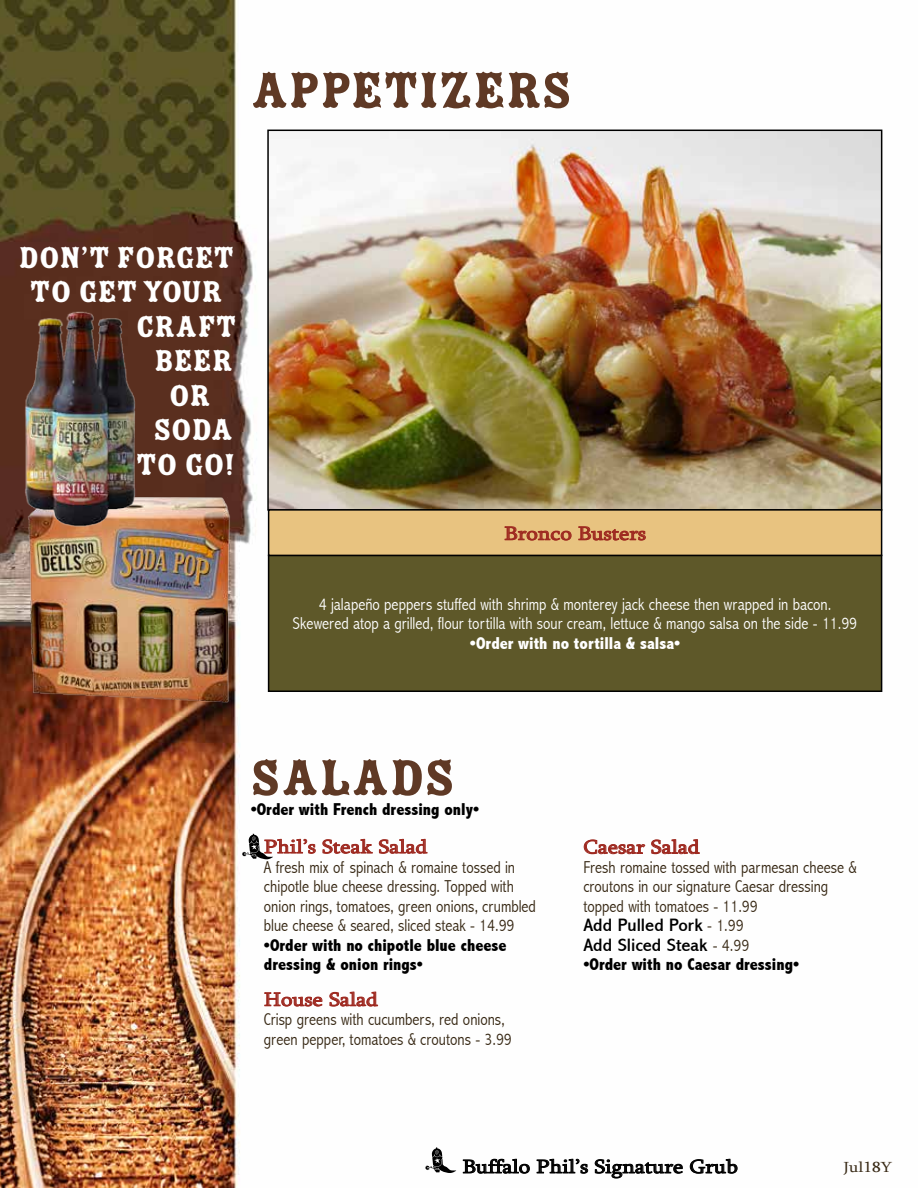
<style>
.page{position:relative;width:918px;height:1188px;background:#fff}
.page>*{position:absolute;margin:0;border:0;box-sizing:border-box;transform-origin:0 0}
.t1{font:55.5px "Zebrawood Std Fill";color:#5f3925}
.t2{font:33px "Zebrawood Std Fill";color:#fff}
.t3{font:19.5px "Sylfaen";color:#9e2920;scale:1.15 1}
.t4{font:19.5px "Sylfaen";color:#000;scale:1.15 1}
.t5{font:condensed 18px/19.5px "Abadi";color:#000;scale:1.15 1}
.t6{font:300 condensed 17.25px/19.5px "Abadi";color:#362713}
.t7{font:300 condensed 17.25px/19.5px "Abadi";color:#fff;text-align:center}
.t8{font:800 condensed 17.25px/19.5px "Abadi";color:#000}
.t9{font:800 condensed 17.25px "Abadi";color:#fff}
.t10{font:15px "Sylfaen";color:#362713;scale:1.15 1}
.s1{font-weight:300;font-size:17.25px;color:#362713}
</style>
<div class="page">
<img style="left:0;top:1px;width:883px;height:1187px">
<svg style="left:425px;top:1147px;width:31px;height:26px"></svg>
<svg style="left:463px;top:1153px;width:67px;height:21px"></svg>
<svg style="left:536px;top:1158px;width:52px;height:21px"></svg>
<svg style="left:594px;top:1159px;width:89px;height:20px"></svg>
<svg style="left:690px;top:1159px;width:48px;height:15px"></svg>
<svg style="left:843px;top:1154px;width:40px;height:22px"></svg>
<svg style="left:242px;top:834px;width:74px;height:25px"></svg>
<svg style="left:322px;top:839px;width:51px;height:20px"></svg>
<svg style="left:379px;top:839px;width:49px;height:20px"></svg>
<svg style="left:264px;top:992px;width:59px;height:20px"></svg>
<svg style="left:329px;top:991px;width:49px;height:21px"></svg>
<svg style="left:583px;top:839px;width:117px;height:21px"></svg>
<div style="left:269px;top:555px;width:613px;height:136px;background:#5e5829"></div>
<div style="left:268px;top:555px;width:614px;height:137px;border:2px solid #000"></div>
<img style="left:270px;top:133px;width:609px;height:375px">
<div style="left:267px;top:130px;width:615px;height:381px;border:2px solid #000"></div>
<div style="left:269px;top:510px;width:613px;height:45px;background:#e8c380"></div>
<svg style="left:504px;top:526px;width:68px;height:15px"></svg>
<svg style="left:578px;top:526px;width:68px;height:15px"></svg>
<div style="left:268px;top:509px;width:614px;height:47px;border:2px solid #000"></div>
<img style="left:0;top:461px;width:251px;height:277px">
<img style="left:5px;top:300px;width:158px;height:234px">
<h1 class="t1" style="left:250px;top:61px;width:323px">APPETIZERS</h1>
<h2 class="t2" style="left:19px;top:240px;width:217px">DON’T FORGET</h2>
<h2 class="t2" style="left:30px;top:274px;width:194px">TO GET YOUR</h2>
<h2 class="t2" style="left:136px;top:309px;width:102px">CRAFT</h2>
<h2 class="t2" style="left:154px;top:343px;width:80px">BEER</h2>
<h2 class="t2" style="left:169px;top:378px;width:43px">OR</h2>
<h2 class="t2" style="left:154px;top:412px;width:81px">SODA</h2>
<h2 class="t2" style="left:136px;top:447px;width:100px">TO GO!</h2>
<p class="t3" style="left:504px;top:520px;width:125px">Bronco Busters</p>
<p class="t7" style="left:293px;top:594px;width:566px">4 jalapeño peppers stuffed with shrimp &amp; monterey jack cheese then wrapped in bacon.<br>Skewered atop a grilled, flour tortilla with sour cream, lettuce &amp; mango salsa on the side - 11.99</p>
<p class="t9" style="left:470px;top:633px;width:212px">•Order with no tortilla &amp; salsa•</p>
<h1 class="t1" style="left:251px;top:749px;width:206px">SALADS</h1>
<p class="t8" style="left:251px;top:800px;width:230px">•Order with French dressing only•</p>
<p class="t3" style="left:264px;top:833px;width:144px">Phil’s Steak Salad</p>
<p class="t6" style="left:264px;top:857px;width:274px">A fresh mix of spinach &amp; romaine tossed in chipotle blue cheese dressing. Topped with onion rings, tomatoes, green onions, crumbled blue cheese &amp; seared, sliced steak - 14.99</p>
<p class="t8" style="left:264px;top:935px;width:244px">•Order with no chipotle blue cheese dressing &amp; onion rings•</p>
<p class="t3" style="left:264px;top:986px;width:101px">House Salad</p>
<p class="t6" style="left:264px;top:1010px;width:249px">Crisp greens with cucumbers, red onions, green pepper, tomatoes &amp; croutons - 3.99</p>
<p class="t3" style="left:583px;top:834px;width:103px">Caesar Salad</p>
<p class="t6" style="left:583px;top:857px;width:275px">Fresh romaine tossed with parmesan cheese &amp; croutons in our signature Caesar dressing topped with tomatoes - 11.99</p>
<p class="t5" style="left:583px;top:916px;width:146px">Add Pulled Pork <span class="s1">- 1.99<br></span>Add Sliced Steak <span class="s1">- 4.99</span></p>
<p class="t8" style="left:583px;top:955px;width:217px">•Order with no Caesar dressing•</p>
<p class="t4" style="left:462px;top:1153px;width:241px">Buffalo Phil’s Signature Grub</p>
<p class="t10" style="left:844px;top:1157px;width:44px">Jul18Y</p>
</div>
